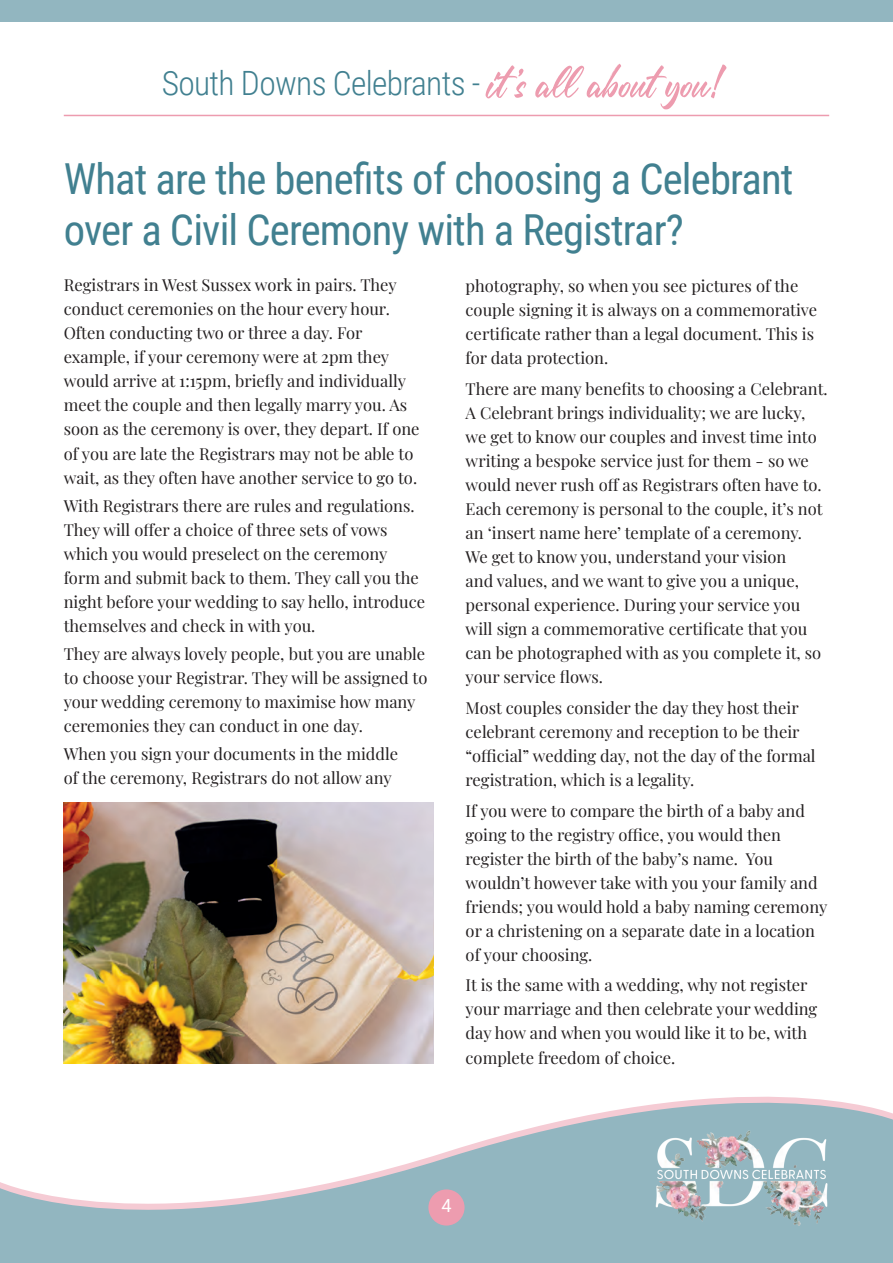
<style>
.page{position:relative;width:893px;height:1263px;background:#fff}
.page>*{position:absolute;margin:0;border:0;box-sizing:border-box;transform-origin:0 0}
.t1{font:42.75px/51.3px "Roboto Condensed";letter-spacing:-.02em;color:#418090}
.t2{font:300 33.45px "Roboto Condensed";letter-spacing:-.02em;color:#418090}
.t3{font:18px "Roboto";color:#fff}
.t4{font:16.5px/24px "Playfair Display";color:#231f20}
</style>
<div class="page">
<svg style="left:0;top:1063px;width:893px;height:200px"></svg>
<img style="left:654px;top:1129px;width:175px;height:99px">
<div style="left:428px;top:1189px;width:37px;height:36px;background:#ed9caf;border-radius:50%"></div>
<div style="left:0;top:0;width:893px;height:21px;background:#92b6c0"></div>
<svg style="left:486px;top:64px;width:241px;height:45px"></svg>
<hr style="left:64px;top:115px;width:765px;height:1px;background:#ed9caf">
<img style="left:64px;top:802px;width:370px;height:261px">
<p class="t2" style="left:162px;top:60px;width:320px">South Downs Celebrants -</p>
<p class="t1" style="left:64px;top:151px;width:731px">What are the benefits of choosing a Celebrant over a Civil Ceremony with a Registrar?</p>
<p class="t4" style="left:64px;top:272px;width:357px">Registrars in West Sussex work in pairs. They conduct ceremonies on the hour every hour.<br>Often conducting two or three a day. For example, if your ceremony were at 2pm they would arrive at 1:15pm, briefly and individually meet the couple and then legally marry you. As soon as the ceremony is over, they depart. If one of you are late the Registrars may not be able to wait, as they often have another service to go to.</p>
<p class="t4" style="left:64px;top:492px;width:363px">With Registrars there are rules and regulations.<br>They will offer a choice of three sets of vows which you would preselect on the ceremony form and submit back to them. They call you the night before your wedding to say hello, introduce themselves and check in with you.</p>
<p class="t4" style="left:64px;top:640px;width:365px">They are always lovely people, but you are unable to choose your Registrar. They will be assigned to your wedding ceremony to maximise how many ceremonies they can conduct in one day.</p>
<p class="t4" style="left:64px;top:740px;width:336px">When you sign your documents in the middle of the ceremony, Registrars do not allow any</p>
<p class="t4" style="left:466px;top:272px;width:353px">photography, so when you see pictures of the couple signing it is always on a commemorative certificate rather than a legal document. This is for data protection.</p>
<p class="t4" style="left:466px;top:375px;width:364px">There are many benefits to choosing a Celebrant.<br>A Celebrant brings individuality; we are lucky, we get to know our couples and invest time into writing a bespoke service just for them - so we would never rush off as Registrars often have to.<br>Each ceremony is personal to the couple, it’s not an ‘insert name here’ template of a ceremony.<br>We get to know you, understand your vision<br>and values, and we want to give you a unique, personal experience. During your service you will sign a commemorative certificate that you can be photographed with as you complete it, so your service flows.</p>
<p class="t4" style="left:466px;top:694px;width:351px">Most couples consider the day they host their celebrant ceremony and reception to be their “official” wedding day, not the day of the formal registration, which is a legality.</p>
<p class="t4" style="left:466px;top:797px;width:363px">If you were to compare the birth of a baby and going to the registry office, you would then register the birth of the baby’s name. You wouldn’t however take with you your family and friends; you would hold a baby naming ceremony or a christening on a separate date in a location of your choosing.</p>
<p class="t4" style="left:466px;top:972px;width:353px">It is the same with a wedding, why not register your marriage and then celebrate your wedding day how and when you would like it to be, with complete freedom of choice.</p>
<p class="t3" style="left:441px;top:1193px;width:12px">4</p>
</div>
